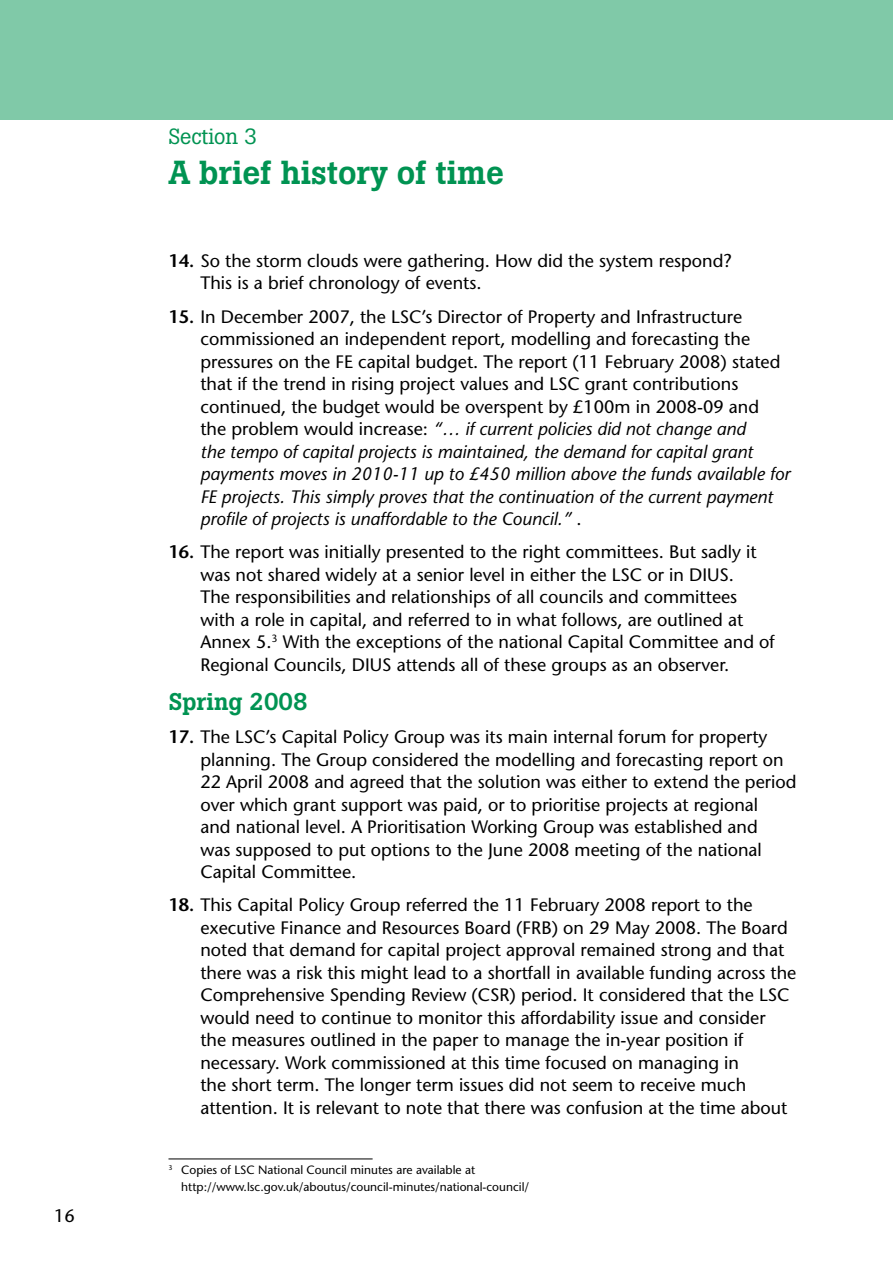
<style>
.page{position:relative;width:893px;height:1263px;background:#fff}
.page>*{position:absolute;margin:0;border:0;box-sizing:border-box;transform-origin:0 0}
.t1{font:500 33px "Boton BQ";color:#009352}
.t2{font:500 24px "Boton BQ";color:#009352}
.t3{font:21.75px "Boton BQ";color:#009352}
.t4{font:18px/22.5px "Stone Sans";color:#000}
.t5{font:12px/16.5px "Stone Sans";color:#000}
.s1{font-weight:600}
.s2{font-style:italic}
</style>
<div class="page">
<div style="left:0;top:0;width:893px;height:119px;background:#80c9a8"></div>
<hr style="left:168px;top:1158px;width:205px;height:1px;background:#000">
<p class="t4" style="left:54px;top:1205px;width:22px">16</p>
<h1 class="t3" style="left:168px;top:124px;width:90px">Section 3</h1>
<h1 class="t1" style="left:168px;top:153px;width:337px">A brief history of time</h1>
<p class="t4" style="left:200px;top:249px;width:533px;text-indent:-32px"><span class="s1">14.</span> So the storm clouds were gathering. How did the system respond?<br>This is a brief chronology of events.</p>
<p class="t4" style="left:200px;top:305px;width:591px;text-indent:-32px"><span class="s1">15.</span> In December 2007, the LSC’s Director of Property and Infrastructure commissioned an independent report, modelling and forecasting the pressures on the FE capital budget. The report (11 February 2008) stated that if the trend in rising project values and LSC grant contributions continued, the budget would be overspent by £100m in 2008-09 and<br>the problem would increase: <span class="s2">“… if current policies did not change and<br>the tempo of capital projects is maintained, the demand for capital grant payments moves in 2010-11 up to £450 million above the funds available for FE projects. This simply proves that the continuation of the current payment profile of projects is unaffordable to the Council.”</span> .</p>
<p class="t4" style="left:200px;top:541px;width:576px;text-indent:-32px"><span class="s1">16.</span> The report was initially presented to the right committees. But sadly it was not shared widely at a senior level in either the LSC or in DIUS.<br>The responsibilities and relationships of all councils and committees with a role in capital, and referred to in what follows, are outlined at Annex 5.<sup>3</sup> With the exceptions of the national Capital Committee and of Regional Councils, DIUS attends all of these groups as an observer.</p>
<h2 class="t2" style="left:168px;top:687px;width:140px">Spring 2008</h2>
<p class="t4" style="left:200px;top:726px;width:597px;text-indent:-32px"><span class="s1">17.</span> The LSC’s Capital Policy Group was its main internal forum for property planning. The Group considered the modelling and forecasting report on 22 April 2008 and agreed that the solution was either to extend the period over which grant support was paid, or to prioritise projects at regional<br>and national level. A Prioritisation Working Group was established and<br>was supposed to put options to the June 2008 meeting of the national Capital Committee.</p>
<p class="t4" style="left:200px;top:894px;width:597px;text-indent:-32px"><span class="s1">18.</span> This Capital Policy Group referred the 11 February 2008 report to the executive Finance and Resources Board (FRB) on 29 May 2008. The Board noted that demand for capital project approval remained strong and that there was a risk this might lead to a shortfall in available funding across the Comprehensive Spending Review (CSR) period. It considered that the LSC would need to continue to monitor this affordability issue and consider<br>the measures outlined in the paper to manage the in-year position if necessary. Work commissioned at this time focused on managing in<br>the short term. The longer term issues did not seem to receive much attention. It is relevant to note that there was confusion at the time about</p>
<p class="t5" style="left:181px;top:1162px;width:349px;text-indent:-13px"><sup>3</sup> Copies of LSC National Council minutes are available at http://www.lsc.gov.uk/aboutus/council-minutes/national-council/</p>
</div>
